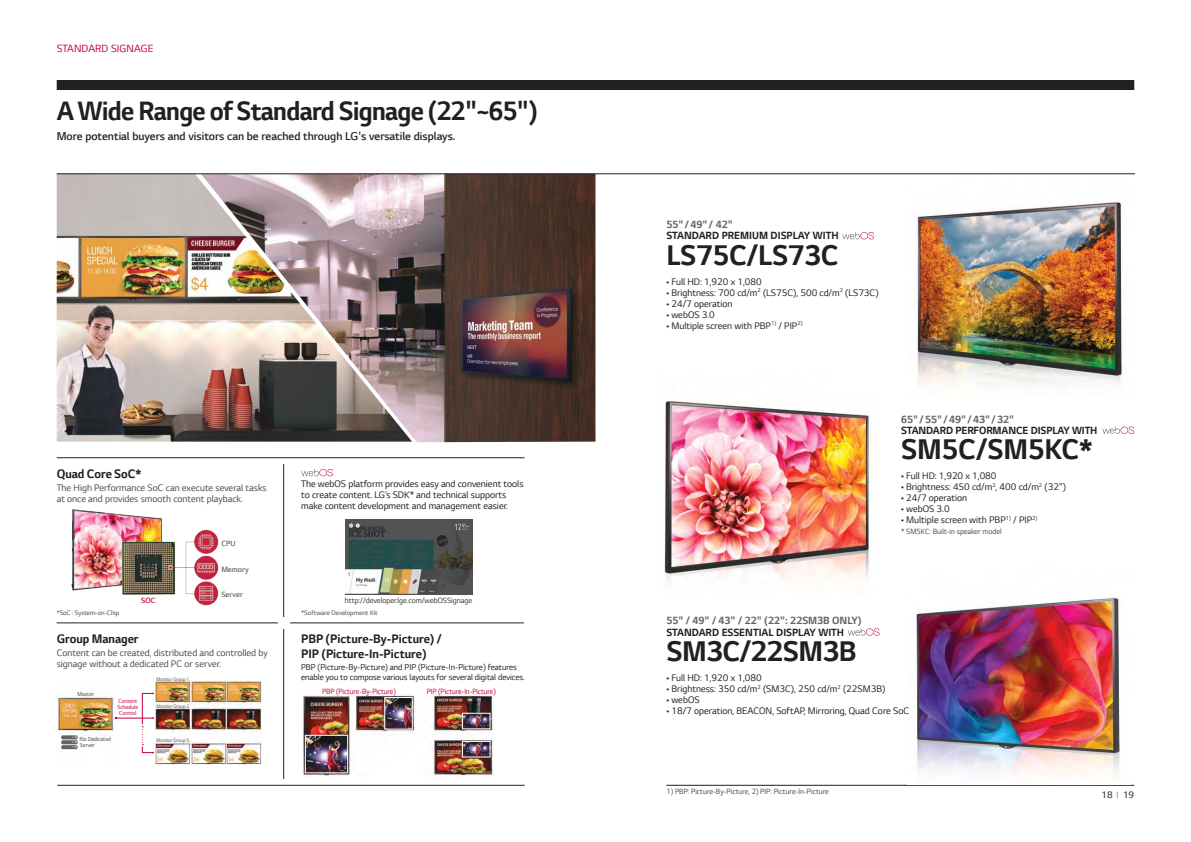
<style>
.page{position:relative;width:1191px;height:842px;background:#fff}
.page>*{position:absolute;margin:0;border:0;box-sizing:border-box;transform-origin:0 0}
.t1{font:700 30px "LG Smart";color:#241f1f}
.t2{font:700 28px "LG Smart";letter-spacing:-.02em;color:#241f1f;scale:.95 1}
.t3{font:700 13px/15px "LG Smart";color:#241f1f}
.t4{font:300 12px "LG Smart";color:#241f1f}
.t5{font:700 11px "LG Smart";color:#241f1f}
.t6{font:700 11px "LG Smart";color:#656365}
.t7{font:11px "LG Smart";color:#c3023d}
.t8{font:10px/11px "LG Smart";color:#241f1f}
.t9{font:10px/11px "LG Smart";color:#4e4b4c}
.t10{font:300 10px "LG Smart";color:#4e4b4c}
.t11{font:9px/10px "LG Smart";color:#241f1f}
.t12{font:8px "LG Smart";color:#4e4b4c}
.t13{font:8px "LG Smart";letter-spacing:-.01em;color:#c3023d;scale:.95 1}
.t14{font:8px "LG Smart";color:#393535}
.t15{font:300 8px "LG Smart";color:#656365}
.t16{font:300 8px "LG Smart";color:#c3023d}
.t17{font:7px "LG Smart";letter-spacing:-.01em;color:#4e4b4c}
.t18{font:6.2px "LG Smart";letter-spacing:-.01em;color:#4e4b4c;scale:.95 1}
.t19{font:6.2px/6.2px "LG Smart";letter-spacing:-.01em;color:#c3023d;scale:.95 1}
.t20{font:5.3px "LG Smart";letter-spacing:-.01em;color:#4e4b4c;scale:.95 1}
.s1{font-style:inherit}
</style>
<div class="page">
<img style="left:57px;top:174px;width:144px;height:268px">
<img style="left:201px;top:174px;width:394px;height:268px">
<hr style="left:57px;top:173px;width:1078px;height:1px;background:#241f1f">
<div style="left:57px;top:80px;width:1077px;height:10px;background:#241f1f"></div>
<hr style="left:283px;top:458px;width:1px;height:163px;background:#241f1f">
<hr style="left:666px;top:785px;width:468px;height:1px;background:#241f1f">
<hr style="left:283px;top:623px;width:1px;height:163px;background:#241f1f">
<div style="left:278px;top:452px;width:11px;height:11px;background:#fff"></div>
<hr style="left:57px;top:458px;width:467px;height:1px;background:#241f1f">
<hr style="left:57px;top:623px;width:467px;height:1px;background:#241f1f">
<div style="left:278px;top:617px;width:11px;height:12px;background:#fff"></div>
<div style="left:278px;top:780px;width:11px;height:11px;background:#fff"></div>
<hr style="left:57px;top:785px;width:467px;height:1px;background:#241f1f">
<svg style="left:301px;top:469px;width:32px;height:7px"></svg>
<img style="left:345px;top:520px;width:127px;height:74px">
<img style="left:71px;top:509px;width:148px;height:97px">
<img style="left:301px;top:694px;width:193px;height:83px">
<div style="left:462px;top:713px;width:28px;height:16px;border:1px solid #fff"></div>
<div style="left:462px;top:741px;width:28px;height:16px;border:1px solid #fff"></div>
<div style="left:384px;top:697px;width:28px;height:32px;border:1px solid #fff"></div>
<div style="left:305px;top:735px;width:43px;height:38px;border:1px solid #fff"></div>
<img style="left:57px;top:694px;width:58px;height:56px">
<hr style="left:116px;top:718px;width:37px;height:1px;background:#c3023d">
<img style="left:156px;top:681px;width:105px;height:83px">
<svg style="left:142px;top:692px;width:12px;height:61px"></svg>
<svg style="left:61px;top:735px;width:17px;height:14px"></svg>
<img style="left:916px;top:597px;width:204px;height:179px">
<svg style="left:847px;top:628px;width:32px;height:8px"></svg>
<img style="left:915px;top:202px;width:208px;height:184px">
<svg style="left:842px;top:232px;width:32px;height:7px"></svg>
<img style="left:664px;top:401px;width:207px;height:182px">
<svg style="left:1102px;top:427px;width:32px;height:7px"></svg>
<p class="t7" style="left:57px;top:42px;width:14px">Standard</p>
<p class="t7" style="left:111px;top:42px;width:13px">Signage</p>
<h2 class="t2" style="left:57px;top:94px;width:508px">A Wide Range of Standard Signage (22"~65")</h2>
<p class="t4" style="left:57px;top:129px;width:400px">More potential buyers and visitors can be reached through LG's versatile displays.</p>
<h3 class="t3" style="left:57px;top:466px;width:86px">Quad Core SoC*</h3>
<p class="t9" style="left:57px;top:482px;width:212px">The High Performance SoC can execute several tasks at once and provides smooth content playback.</p>
<p class="t17" style="left:57px;top:609px;width:64px">*SoC : System-on-Chip</p>
<p class="t16" style="left:141px;top:596px;width:16px">SOC</p>
<p class="t15" style="left:221px;top:539px;width:16px">CPU</p>
<p class="t15" style="left:221px;top:564px;width:29px">Memory</p>
<p class="t15" style="left:221px;top:590px;width:23px">Server</p>
<h3 class="t3" style="left:57px;top:632px;width:83px">Group Manager</h3>
<p class="t9" style="left:57px;top:647px;width:213px">Content can be created, distributed and controlled by signage without a dedicated PC or server.</p>
<p class="t18" style="left:78px;top:691px;width:19px">Master</p>
<p class="t19" style="left:117px;top:698px;width:23px">Content<br>Schedule<br>Control</p>
<p class="t20" style="left:156px;top:676px;width:36px">Monitor Group 1</p>
<p class="t20" style="left:156px;top:703px;width:36px">Monitor Group 2</p>
<p class="t18" style="left:80px;top:736px;width:34px">No Dedicated</p>
<p class="t20" style="left:156px;top:737px;width:36px">Monitor Group 5</p>
<p class="t18" style="left:80px;top:742px;width:17px">Server</p>
<p class="t8" style="left:301px;top:478px;width:224px">The webOS platform provides easy and convenient tools to create content. LG’s SDK* and technical supports make content development and management easier.</p>
<p class="t14" style="left:345px;top:596px;width:129px">http://developer.lge.com/webOSSignage</p>
<p class="t17" style="left:301px;top:609px;width:78px">*Software Development Kit</p>
<h3 class="t3" style="left:301px;top:632px;width:142px">PBP (Picture-By-Picture) /<br>PIP (Picture-In-Picture)</h3>
<p class="t11" style="left:301px;top:662px;width:225px">PBP (Picture-By-Picture) and PIP (Picture-In-Picture) features enable you to compose various layouts for several digital devices.</p>
<p class="t13" style="left:322px;top:686px;width:79px">PBP (Picture-By-Picture)</p>
<p class="t13" style="left:427px;top:686px;width:74px">PIP (Picture-In-Picture)</p>
<p class="t6" style="left:666px;top:218px;width:68px">55" / 49" / 42"</p>
<p class="t5" style="left:666px;top:229px;width:174px">Standard Premium Display with</p>
<h1 class="t1" style="left:666px;top:237px;width:172px">LS75C/LS73C</h1>
<p class="t8" style="left:666px;top:276px;width:97px">• Full HD: 1,920 x 1,080</p>
<p class="t8" style="left:666px;top:287px;width:214px">• Brightness: 700 cd/m<sup>2</sup> (LS75C), 500 cd/m<sup>2</sup> (LS73C)</p>
<p class="t8" style="left:666px;top:298px;width:68px">• 24/7 operation</p>
<p class="t8" style="left:666px;top:309px;width:50px">• webOS 3.0</p>
<p class="t8" style="left:666px;top:320px;width:138px">• Multiple screen with PBP<sup>1)</sup> / PIP<sup>2)</sup></p>
<p class="t6" style="left:666px;top:614px;width:197px">55" / 49" / 43" / 22" (22": 22SM3B only)</p>
<p class="t5" style="left:666px;top:625px;width:64px">Standard Esse</p>
<p class="t5" style="left:745px;top:625px;width:100px">ntial Display with</p>
<h1 class="t1" style="left:666px;top:633px;width:191px">SM3C/22SM3B</h1>
<p class="t6" style="left:901px;top:412px;width:114px">65" / 55" / 49" / 43" / 32"</p>
<p class="t5" style="left:901px;top:423px;width:198px">Standard Pe rfo rmance Display with</p>
<h1 class="t1" style="left:901px;top:431px;width:193px">SM5C/SM5KC*</h1>
<p class="t8" style="left:901px;top:470px;width:97px">• Full HD: 1,920 x 1,080</p>
<p class="t8" style="left:901px;top:481px;width:166px">• Brightness: 450 cd/m<sup>2</sup>, 400 cd/m<sup>2</sup> (32")</p>
<p class="t8" style="left:901px;top:492px;width:68px">• 24/7 operation</p>
<p class="t8" style="left:901px;top:503px;width:50px">• webOS 3.0</p>
<p class="t8" style="left:901px;top:514px;width:138px">• Multiple screen with PBP<sup>1)</sup> / PIP<sup>2)</sup></p>
<p class="t12" style="left:901px;top:527px;width:102px">* SM5KC: Built-in speaker model</p>
<p class="t8" style="left:666px;top:672px;width:97px">• Full HD: 1,920 x 1,080</p>
<p class="t8" style="left:666px;top:683px;width:220px">• Brightness: 350 cd/m<sup>2</sup> (SM3C), 250 cd/m<sup>2</sup> (22SM3B)</p>
<p class="t8" style="left:666px;top:694px;width:35px">• webOS</p>
<p class="t8" style="left:666px;top:705px;width:244px">• 18/7 operation, BEACON, SoftAP, Mirroring, Quad Core SoC</p>
<p class="t12" style="left:666px;top:787px;width:164px">1) PBP: Picture-By-Picture, 2) PIP: Picture-In-Picture</p>
<p class="t10" style="left:1101px;top:788px;width:34px">18 <span class="s1">i</span> 19</p>
</div>
